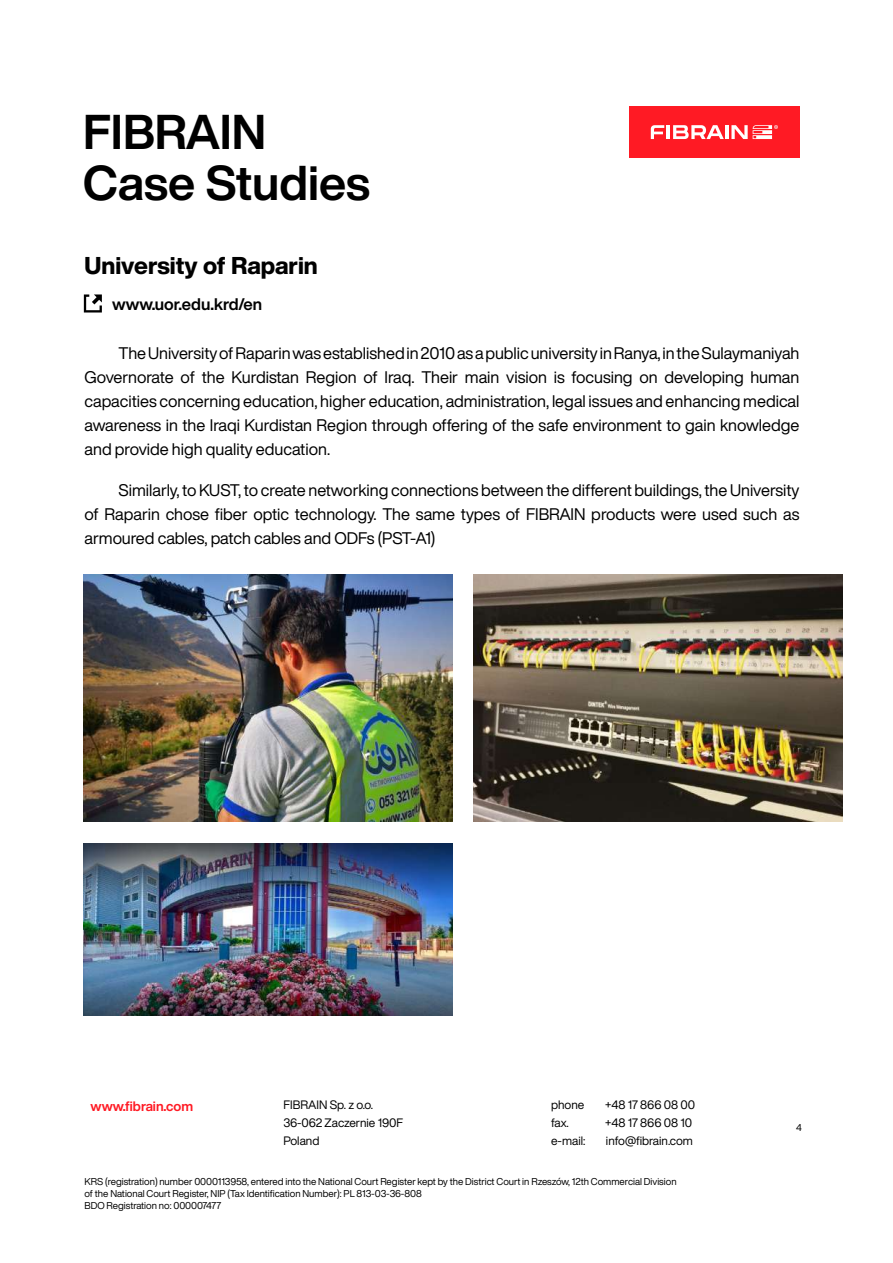
<style>
.page{position:relative;width:893px;height:1263px;background:#fff}
.page>*{position:absolute;margin:0;border:0;box-sizing:border-box;transform-origin:0 0}
.t1{font:700 48px/51px "Helvetica Now Display";color:#000}
.t2{font:800 24px "Helvetica Now Display";color:#000}
.t3{font:16.5px/24px "Helvetica Now Display";color:#000;text-align:justify}
.t4{font:700 16.5px "Helvetica Now Display";color:#000}
.t5{font:700 13.5px "Helvetica Now Display";color:#ff1a24}
.t6{font:12px/18px "Helvetica Now Display";color:#000}
.t7{font:9.75px/11.7px "Helvetica Now Display";color:#000}
</style>
<div class="page">
<div style="left:629px;top:106px;width:170px;height:52px;background:#ff1a24"></div>
<hr style="left:666px;top:125px;width:3px;height:14px;background:#fff">
<svg style="left:673px;top:125px;width:51px;height:14px"></svg>
<hr style="left:725px;top:125px;width:3px;height:14px;background:#fff">
<svg style="left:651px;top:125px;width:13px;height:14px"></svg>
<svg style="left:731px;top:125px;width:47px;height:14px"></svg>
<img style="left:473px;top:575px;width:369px;height:246px">
<img style="left:83px;top:575px;width:369px;height:246px">
<svg style="left:84px;top:294px;width:18px;height:18px"></svg>
<img style="left:83px;top:844px;width:369px;height:171px">
<h1 class="t1" style="left:83px;top:106px;width:288px">FIBRAIN<br>Case Studies</h1>
<h2 class="t2" style="left:85px;top:249px;width:235px">University of Raparin</h2>
<p class="t4" style="left:112px;top:293px;width:151px">www.uor.edu.krd/en</p>
<p class="t3" style="left:85px;top:341px;width:716px;text-indent:34px">The University of Raparin was established in 2010 as a public university in Ranya, in the Sulaymaniyah Governorate of the Kurdistan Region of Iraq. Their main vision is focusing on developing human capacities concerning education, higher education, administration, legal issues and enhancing medical awareness in the Iraqi Kurdistan Region through offering of the safe environment to gain knowledge and provide high quality education.</p>
<p class="t3" style="left:85px;top:478px;width:716px;text-indent:34px">Similarly, to KUST, to create networking connections between the different buildings, the University of Raparin chose fiber optic technology. The same types of FIBRAIN products were used such as armoured cables, patch cables and ODFs (PST-A1)</p>
<p class="t5" style="left:91px;top:1096px;width:104px">www.fibrain.com</p>
<p class="t6" style="left:283px;top:1096px;width:121px">FIBRAIN Sp. z o.o.<br>36-062 Zaczernie 190F<br>Poland</p>
<p class="t6" style="left:551px;top:1096px;width:35px">phone</p>
<p class="t6" style="left:605px;top:1096px;width:92px">+48 17 866 08 00</p>
<p class="t6" style="left:551px;top:1114px;width:19px">fax.</p>
<p class="t6" style="left:605px;top:1114px;width:89px">+48 17 866 08 10</p>
<p class="t6" style="left:551px;top:1132px;width:36px">e-mail:</p>
<p class="t6" style="left:606px;top:1132px;width:89px">info@fibrain.com</p>
<p class="t6" style="left:306px;top:1117px;width:91px">FIBRAIN Sp. z o.o.</p>
<p class="t6" style="left:544px;top:1117px;width:35px">phone</p>
<p class="t6" style="left:598px;top:1117px;width:92px">+48 17 866 08 00</p>
<p class="t6" style="left:544px;top:1135px;width:19px">fax.</p>
<p class="t6" style="left:598px;top:1135px;width:89px">+48 17 866 08 10</p>
<p class="t7" style="left:85px;top:1176px;width:593px">KRS (registration) number 0000113958, entered into the National Court Register kept by the District Court in Rzeszów, 12th Commercial Division of the National Court Register, NIP (Tax Identification Number): PL 813-03-36-808<br>BDO Registration no: 000007477</p>
<p class="t7" style="left:796px;top:1122px;width:7px">4</p>
</div>
